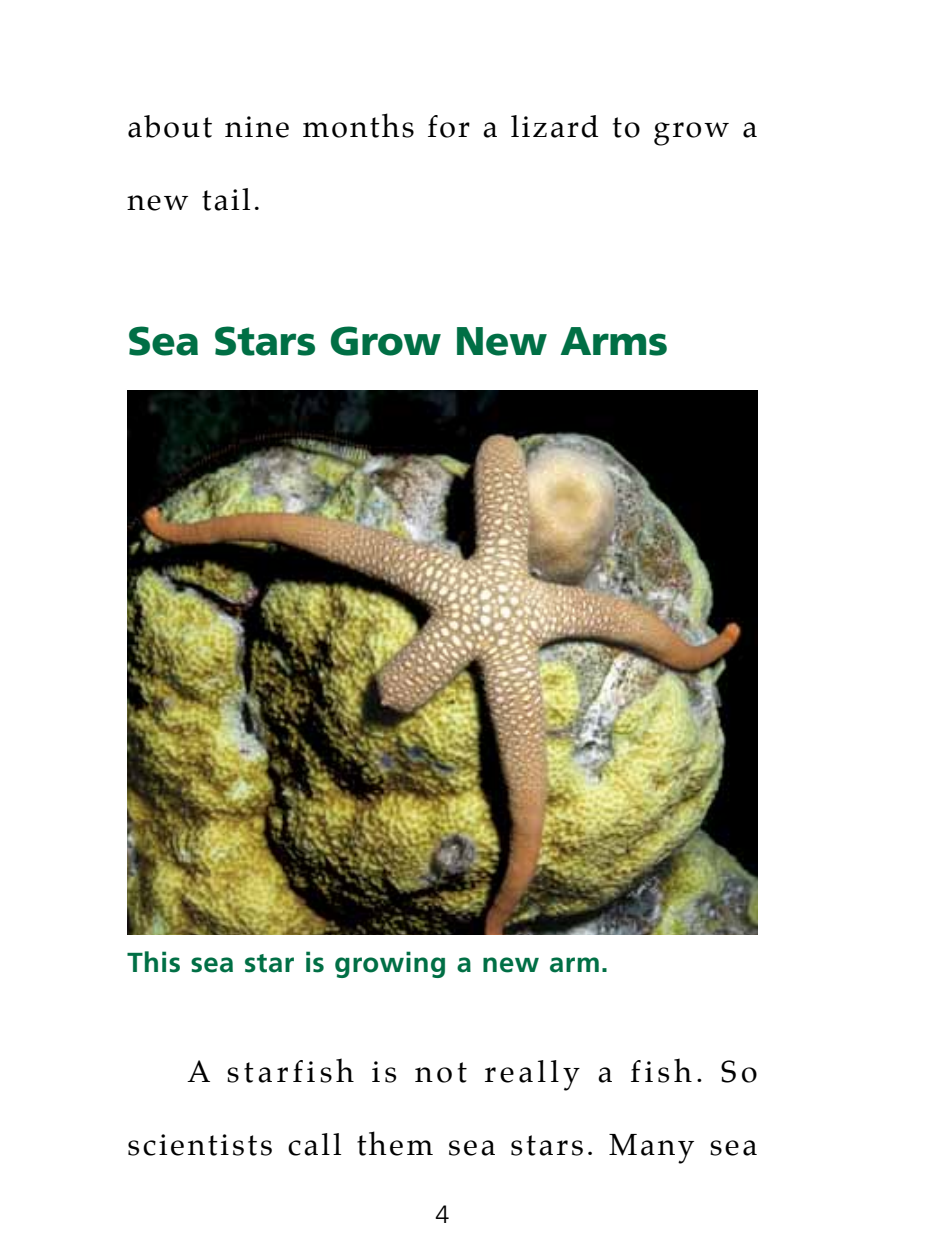
<style>
.page{position:relative;width:945px;height:1260px;background:#fff}
.page>*{position:absolute;margin:0;border:0;box-sizing:border-box;transform-origin:0 0}
.t1{font:900 40px "Frutiger";letter-spacing:-.01em;color:#006f45}
.t2{font:30px "Palatino";letter-spacing:.09em;color:#000}
.t3{font:30px "Palatino";letter-spacing:.135em;color:#000}
.t4{font:700 27.5px "Frutiger";letter-spacing:.02em;color:#006f45}
.t5{font:300 25px "Frutiger";color:#000}
</style>
<div class="page">
<img style="left:128px;top:390px;width:630px;height:545px">
<p class="t2" style="left:128px;top:107px;width:631px">about nine months for a lizard to grow a</p>
<p class="t2" style="left:128px;top:180px;width:135px">new tail.</p>
<h1 class="t1" style="left:128px;top:317px;width:542px">Sea Stars Grow New Arms</h1>
<p class="t4" style="left:128px;top:946px;width:483px">This sea star is growing a new arm.</p>
<p class="t3" style="left:188px;top:1052px;width:571px">A starfish is not really a fish. So</p>
<p class="t2" style="left:128px;top:1125px;width:631px">scientists call them sea stars. Many sea</p>
<p class="t5" style="left:436px;top:1200px;width:15px">4</p>
</div>
